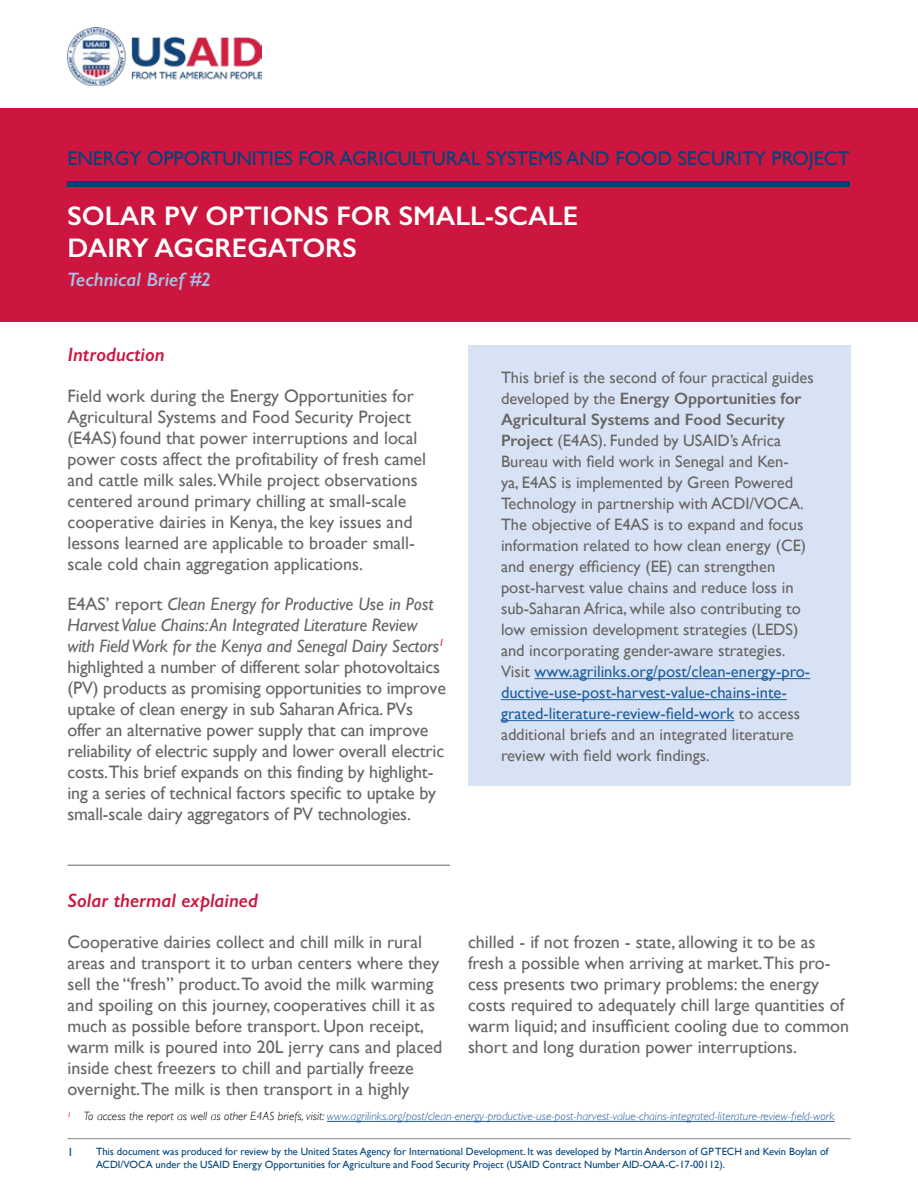
<style>
.page{position:relative;width:918px;height:1188px;background:#fff}
.page>*{position:absolute;margin:0;border:0;box-sizing:border-box;transform-origin:0 0}
.t1{font:600 27px/32.4px "Gill Sans";color:#fff}
.t2{font:19.8px "Gill Sans";color:#00437b}
.t3{font:italic 600 19.5px "Gill Sans";color:#cd163f}
.t4{font:italic 600 19.5px "Gill Sans";color:#a3c2e6}
.t5{font:18px/21px "Gill Sans";color:#686463}
.t6{font:16.5px/21px "Gill Sans";color:#686463}
.t7{font:italic 300 12px "Gill Sans";color:#215e9e}
.t8{font:12px "Gill Sans";color:#00437b}
.t9{font:10.5px/13.5px "Gill Sans";color:#00437b}
.s1{font-style:italic}
.s2{font-weight:600}
.s3{color:#215e9e}
.s4{color:#000}
</style>
<div class="page">
<hr style="left:68px;top:1138px;width:782px;height:1px;background:#858482">
<hr style="left:68px;top:865px;width:382px;height:1px;background:#686463">
<hr style="left:327px;top:1121px;width:508px;height:1px;background:#215e9e">
<div style="left:0;top:108px;width:918px;height:213px;background:#cd163f"></div>
<div style="left:468px;top:345px;width:382px;height:440px;background:#d7e3f4"></div>
<hr style="left:535px;top:678px;width:275px;height:1px;background:#215e9e">
<hr style="left:501px;top:699px;width:286px;height:1px;background:#215e9e">
<hr style="left:501px;top:720px;width:233px;height:1px;background:#215e9e">
<div style="left:68px;top:181px;width:782px;height:6px;background:#00437b"></div>
<img style="left:68px;top:28px;width:193px;height:58px">
<p class="t2" style="left:68px;top:147px;width:784px">ENERGY OPPORTUNITIES FOR AGRICULTURAL SYSTEMS AND FOOD SECURITY PROJECT</p>
<h1 class="t1" style="left:68px;top:199px;width:512px">SOLAR PV OPTIONS FOR SMALL-SCALE<br>DAIRY AGGREGATORS</h1>
<p class="t4" style="left:68px;top:268px;width:145px">Technical Brief #2</p>
<p class="t3" style="left:68px;top:343px;width:99px">Introduction</p>
<p class="t5" style="left:67px;top:385px;width:360px">Field work during the Energy Opportunities for Agricultural Systems and Food Security Project (E4AS)found that power interruptions and local power costs affect the profitability of fresh camel and cattle milk sales. While project observations centered around primary chilling at small-scale cooperative dairies in Kenya, the key issues and lessons learned are applicable to broader small&shy;scale cold chain aggregation applications.</p>
<p class="t5" style="left:67px;top:593px;width:380px">E4AS’ report <span class="s1">Clean Energy for Productive Use in Post Harvest Value Chains:An Integrated Literature Review with FieldWork for the Kenya and Senegal Dairy Sectors</span><sup>1 </sup>highlighted a number of different solar photovoltaics (PV) products as promising opportunities to improve uptake of clean energy in sub Saharan Africa. PVs offer an alternative power supply that can improve reliability of electric supply and lower overall electric costs.This brief expands on this finding by highlight&shy;ing a series of technical factors specific to uptake by small-scale dairy aggregators of PV technologies.</p>
<p class="t6" style="left:501px;top:367px;width:314px">This brief is the second of four practical guides developed by the <span class="s2">Energy Opportunities for Agricultural Systems and Food Security Project</span> (E4AS). Funded by USAID’s Africa Bureau with field work in Senegal and Ken-<br>ya, E4AS is implemented by Green Powered Technology in partnership with ACDI/VOCA.<br>The objective of E4AS is to expand and focus information related to how clean energy (CE) and energy efficiency (EE) can strengthen post-harvest value chains and reduce loss in sub-Saharan Africa, while also contributing to low emission development strategies (LEDS) and incorporating gender-aware strategies.<br>Visit <span class="s3">www.agrilinks.org/post/clean-energy-pro&shy;ductive-use-post-harvest-value-chains-inte&shy;grated-literature-review-field-work</span> to access additional briefs and an integrated literature review with field work findings.</p>
<p class="t3" style="left:68px;top:889px;width:192px">Solar thermal explained</p>
<p class="t5" style="left:68px;top:931px;width:376px">Cooperative dairies collect and chill milk in rural areas and transport it to urban centers where they sell the “fresh” product.To avoid the milk warming and spoiling on this journey, cooperatives chill it as much as possible before transport. Upon receipt, warm milk is poured into 20L jerry cans and placed inside chest freezers to chill and partially freeze overnight.The milk is then transport in a highly</p>
<p class="t5" style="left:468px;top:931px;width:383px">chilled - if not frozen - state, allowing it to be as fresh a possible when arriving at market.This pro&shy;cess presents two primary problems: the energy costs required to adequately chill large quantities of warm liquid; and insufficient cooling due to common short and long duration power interruptions.</p>
<p class="t7" style="left:68px;top:1110px;width:769px"><sup>1</sup> <span class="s4">To access the report as well as other E4AS briefs, visit:</span> www.agrilinks.org/post/clean-energy-productive-use-post-harvest-value-chains-integrated-literature-review-field-work</p>
<p class="t8" style="left:68px;top:1145px;width:7px">1</p>
<p class="t9" style="left:96px;top:1144px;width:734px">This document was produced for review by the United States Agency for International Development. It was developed by Martin Anderson of GP TECH and Kevin Boylan of<br>ACDI/VOCA under the USAID Energy Opportunities for Agriculture and Food Security Project (USAID Contract Number AID-OAA-C-17-00112).</p>
</div>
